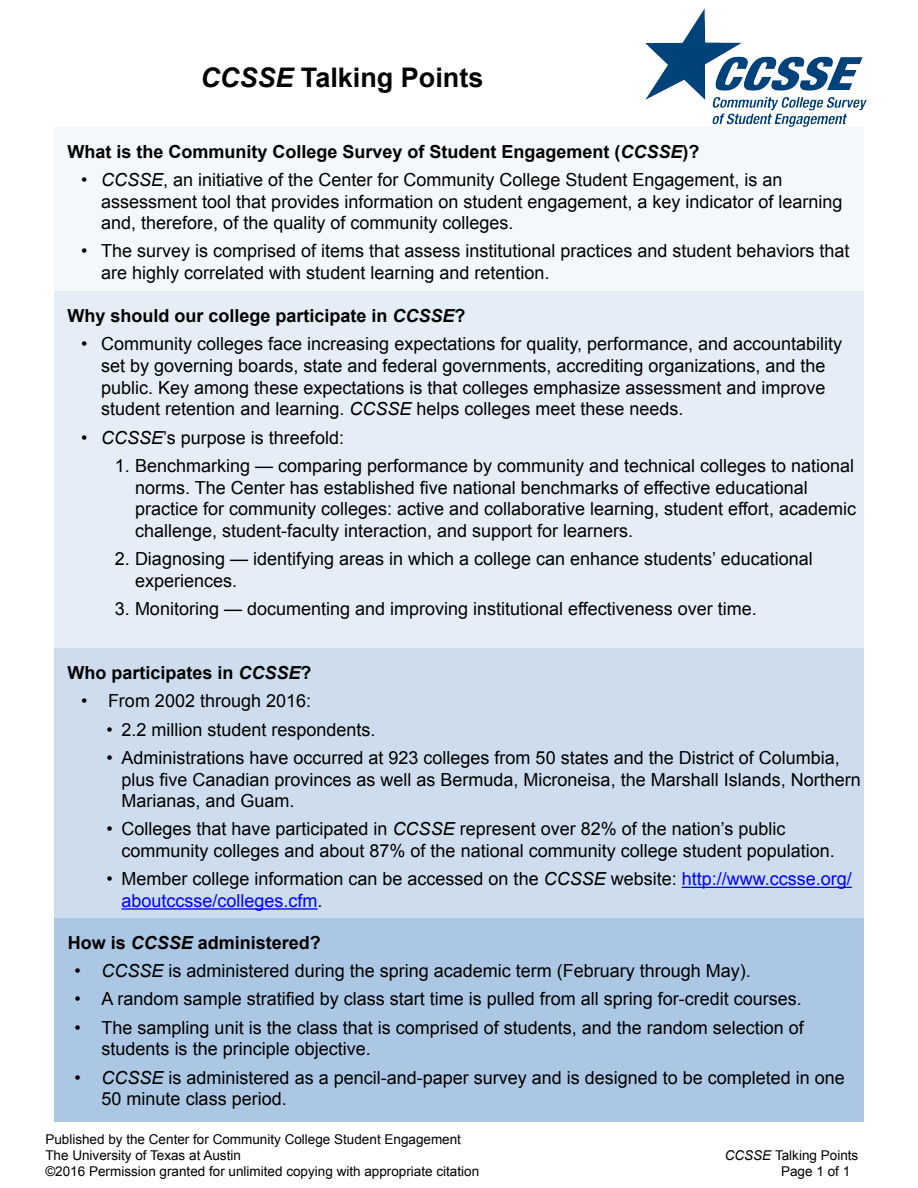
<style>
.page{position:relative;width:918px;height:1188px;background:#fff}
.page>*{position:absolute;margin:0;border:0;box-sizing:border-box;transform-origin:0 0}
.t1{font:700 27px "Arial";color:#000}
.t2{font:18px/21.6px "Arial";color:#000}
.t3{font:700 18px "Arial";color:#000}
.t4{font:13.5px/16.2px "Arial";color:#000}
.s1{font-style:italic}
.s2{color:#00f}
</style>
<div class="page">
<div style="left:54px;top:127px;width:809px;height:165px;background:#f4f8fb"></div>
<div style="left:54px;top:292px;width:809px;height:356px;background:#e5eef6"></div>
<div style="left:54px;top:648px;width:809px;height:270px;background:#cdddee"></div>
<hr style="left:682px;top:887px;width:170px;height:1px;background:#00f">
<hr style="left:122px;top:908px;width:196px;height:2px;background:#00f">
<div style="left:54px;top:918px;width:810px;height:203px;background:#abc7e3"></div>
<img style="left:645px;top:9px;width:222px;height:118px">
<h1 class="t1" style="left:200px;top:59px;width:285px"><span class="s1">CCSSE</span> Talking Points</h1>
<p class="t3" style="left:68px;top:139px;width:634px">What is the Community College Survey of Student Engagement (<span class="s1">CCSSE</span>)?</p>
<p class="t2" style="left:101px;top:169px;width:743px;text-indent:-20px"><span class="s1">• CCSSE</span>, an initiative of the Center for Community College Student Engagement, is an assessment tool that provides information on student engagement, a key indicator of learning and, therefore, of the quality of community colleges.</p>
<p class="t2" style="left:101px;top:241px;width:750px;text-indent:-20px">• The survey is comprised of items that assess institutional practices and student behaviors that are highly correlated with student learning and retention.</p>
<p class="t3" style="left:68px;top:304px;width:400px">Why should our college participate in <span class="s1">CCSSE</span>?</p>
<p class="t2" style="left:101px;top:334px;width:743px;text-indent:-20px">• Community colleges face increasing expectations for quality, performance, and accountability set by governing boards, state and federal governments, accrediting organizations, and the public. Key among these expectations is that colleges emphasize assessment and improve student retention and learning. <span class="s1">CCSSE</span> helps colleges meet these needs.</p>
<p class="t2" style="left:81px;top:427px;width:265px"><span class="s1">• CCSSE</span>’s purpose is threefold:</p>
<p class="t2" style="left:135px;top:455px;width:723px;text-indent:-20px">1. Benchmarking — comparing performance by community and technical colleges to national norms. The Center has established five national benchmarks of effective educational practice for community colleges: active and collaborative learning, student effort, academic challenge, student-faculty interaction, and support for learners.</p>
<p class="t2" style="left:135px;top:548px;width:679px;text-indent:-20px">2. Diagnosing — identifying areas in which a college can enhance students’ educational experiences.</p>
<p class="t2" style="left:115px;top:598px;width:644px">3. Monitoring — documenting and improving institutional effectiveness over time.</p>
<p class="t3" style="left:68px;top:661px;width:246px">Who participates in <span class="s1">CCSSE</span>?</p>
<p class="t2" style="left:81px;top:690px;width:232px">• From 2002 through 2016:</p>
<p class="t2" style="left:107px;top:719px;width:271px">• 2.2 million student respondents.</p>
<p class="t2" style="left:122px;top:747px;width:741px;text-indent:-15px">• Administrations have occurred at 923 colleges from 50 states and the District of Columbia, plus five Canadian provinces as well as Bermuda, Microneisa, the Marshall Islands, Northern<br>Marianas, and Guam.</p>
<p class="t2" style="left:121px;top:819px;width:715px;text-indent:-15px">• Colleges that have participated in <span class="s1">CCSSE</span> represent over 82% of the nation’s public community colleges and about 87% of the national community college student population.</p>
<p class="t2" style="left:122px;top:869px;width:732px;text-indent:-15px">• Member college information can be accessed on the <span class="s1">CCSSE</span> website: <span class="s2">http://www.ccsse.org/ aboutccsse/colleges.cfm</span>.</p>
<p class="t3" style="left:68px;top:930px;width:255px">How is <span class="s1">CCSSE</span> administered?</p>
<p class="t2" style="left:75px;top:960px;width:678px"><span class="s1">• CCSSE</span> is administered during the spring academic term (February through May).</p>
<p class="t2" style="left:75px;top:988px;width:729px">• A random sample stratified by class start time is pulled from all spring for-credit courses.</p>
<p class="t2" style="left:102px;top:1017px;width:704px;text-indent:-27px">• The sampling unit is the class that is comprised of students, and the random selection of students is the principle objective.</p>
<p class="t2" style="left:102px;top:1067px;width:745px;text-indent:-27px"><span class="s1">• CCSSE</span> is administered as a pencil-and-paper survey and is designed to be completed in one<br>50 minute class period.</p>
<p class="t4" style="left:45px;top:1131px;width:417px">Published by the Center for Community College Student Engagement<br>The University of Texas at Austin</p>
<p class="t4" style="left:725px;top:1147px;width:135px"><span class="s1">CCSSE</span> Talking Points</p>
<p class="t4" style="left:45px;top:1164px;width:435px">©2016 Permission granted for unlimited copying with appropriate citation</p>
<p class="t4" style="left:781px;top:1164px;width:71px">Page 1 of 1</p>
</div>
